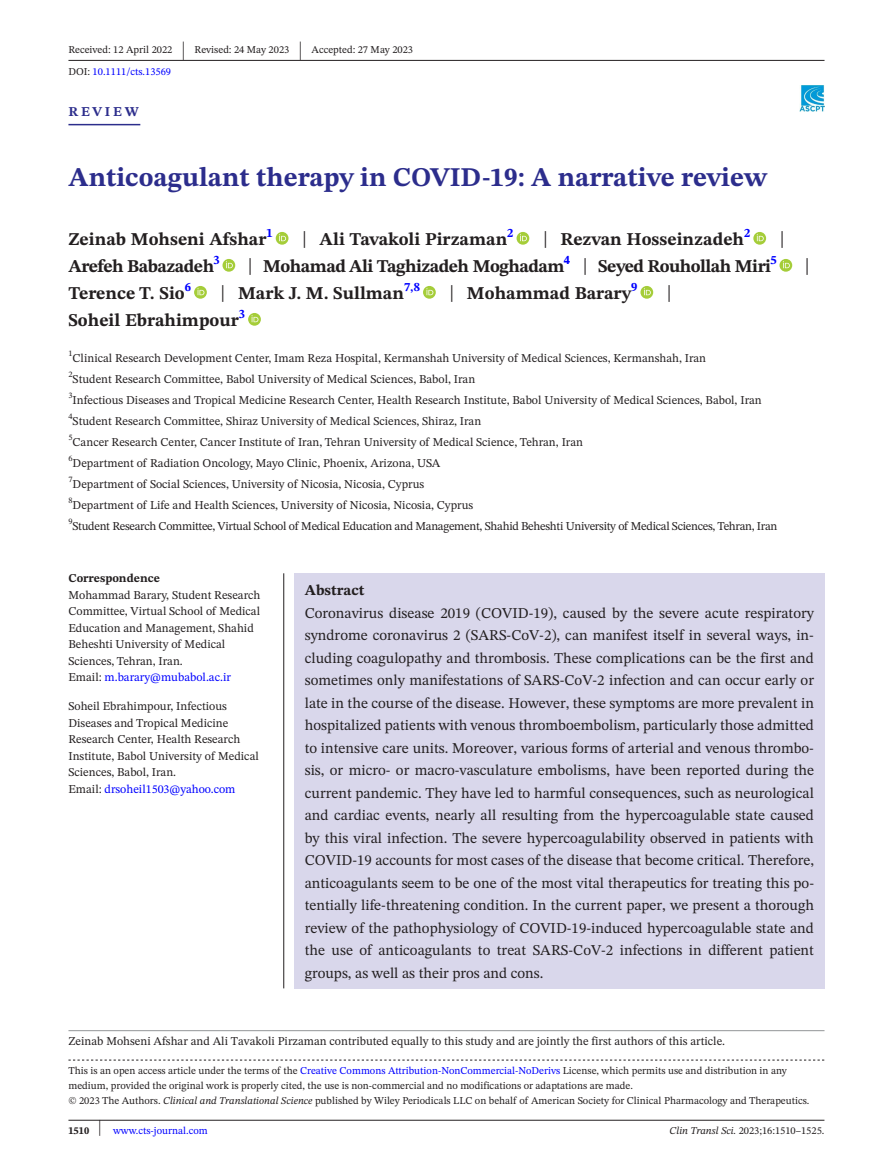
<style>
.page{position:relative;width:893px;height:1174px;background:#fff}
.page>*{position:absolute;margin:0;border:0;box-sizing:border-box;transform-origin:0 0}
.t1{font:700 27px "STIX Two Text";color:#2c2d8c}
.t2{font:25.65px "STIX Two Text";color:#231f20;scale:.49 1}
.t3{font:23.4px "STIX Two Text";color:#231f20;scale:.77 1}
.t4{font:700 18px "STIX Two Text";color:#231f20}
.t5{font:700 18px/27px "STIX Two Text";letter-spacing:-.03em;color:#231f20}
.t6{font:15px/22.5px "STIX Two Text";color:#231f20;text-align:justify}
.t7{font:700 15px "STIX Two Text";color:#231f20}
.t8{font:700 13.5px "STIX Two Text";letter-spacing:.2em;color:#2c2d8c}
.t9{font:12px/16.5px "STIX Two Text";color:#231f20}
.t10{font:12px "STIX Two Text";letter-spacing:-.025em;color:#231f20}
.t11{font:700 12px "STIX Two Text";color:#231f20}
.t12{font:10.5px/15px "STIX Two Text";color:#231f20}
.t13{font:10.5px "STIX Two Text";color:#00f}
.t14{font:8.4px "STIX Two Text";color:#231f20}
.s1{color:#231f20}
.s2{font-weight:400;font-size:23.4px}
.s3{color:#00f}
.s4{font-style:italic}
.s5{font-weight:700;color:#231f20}
.s6{font-size:22.2px;color:#231f20}
</style>
<div class="page">
<hr style="left:68px;top:1119px;width:756px;height:1px;background:#231f20">
<img style="left:799px;top:85px;width:25px;height:26px">
<hr style="left:68px;top:60px;width:756px;height:1px;background:#231f20">
<hr style="left:68px;top:124px;width:72px;height:1px;background:#2c2d8c">
<svg style="left:276px;top:232px;width:12px;height:13px"></svg>
<svg style="left:279px;top:234px;width:7px;height:7px"></svg>
<svg style="left:517px;top:232px;width:12px;height:13px"></svg>
<svg style="left:520px;top:234px;width:7px;height:7px"></svg>
<svg style="left:753px;top:232px;width:13px;height:13px"></svg>
<svg style="left:757px;top:234px;width:7px;height:7px"></svg>
<svg style="left:222px;top:259px;width:13px;height:13px"></svg>
<svg style="left:226px;top:261px;width:7px;height:7px"></svg>
<svg style="left:779px;top:259px;width:13px;height:13px"></svg>
<svg style="left:783px;top:261px;width:7px;height:7px"></svg>
<svg style="left:194px;top:286px;width:13px;height:13px"></svg>
<svg style="left:197px;top:288px;width:7px;height:7px"></svg>
<svg style="left:423px;top:286px;width:13px;height:13px"></svg>
<svg style="left:426px;top:288px;width:7px;height:7px"></svg>
<svg style="left:640px;top:286px;width:13px;height:13px"></svg>
<svg style="left:644px;top:288px;width:7px;height:7px"></svg>
<svg style="left:248px;top:313px;width:13px;height:13px"></svg>
<svg style="left:252px;top:315px;width:6px;height:7px"></svg>
<svg style="left:68px;top:1059px;width:756px;height:1px"></svg>
<hr style="left:68px;top:1030px;width:756px;height:1px;background:#939598">
<div style="left:294px;top:573px;width:530px;height:415px;background:#d9d7eb"></div>
<hr style="left:283px;top:573px;width:1px;height:415px;background:#231f20">
<p class="t12" style="left:68px;top:42px;width:106px">Received: 12 April 2022</p>
<h2 class="t2" style="left:182px;top:32px;width:8px">|</h2>
<p class="t12" style="left:195px;top:42px;width:96px">Revised: 24 May 2023</p>
<h2 class="t2" style="left:299px;top:32px;width:8px">|</h2>
<p class="t12" style="left:312px;top:42px;width:103px">Accepted: 27 May 2023</p>
<p class="t13" style="left:68px;top:64px;width:104px"><span class="s1">DOI:</span> 10.1111/cts.13569</p>
<p class="t8" style="left:68px;top:101px;width:72px">REVIEW</p>
<h1 class="t1" style="left:68px;top:158px;width:700px">Anticoagulant therapy in COVID-19: A narrative review</h1>
<p class="t4" style="left:68px;top:226px;width:206px">Zeinab Mohseni Afshar<sup>1</sup></p>
<p class="t4" style="left:302px;top:226px;width:213px"><span class="s2">|</span> Ali Tavakoli Pirzaman<sup>2</sup></p>
<p class="t4" style="left:543px;top:226px;width:209px"><span class="s2">|</span> Rezvan Hosseinzadeh<sup>2</sup></p>
<h3 class="t3" style="left:780px;top:222px;width:8px">|</h3>
<p class="t5" style="left:68px;top:253px;width:743px">Arefeh Babazadeh<sup>3</sup> <span class="s2">|</span> Mohamad Ali Taghizadeh Moghadam<sup>4</sup> <span class="s2">|</span> Seyed Rouhollah Miri<sup>5</sup> <span class="s2">|<br></span>Terence T. Sio<sup>6</sup></p>
<p class="t4" style="left:221px;top:280px;width:201px"><span class="s2">|</span> Mark J. M. Sullman<sup>7,8</sup></p>
<p class="t4" style="left:449px;top:280px;width:189px"><span class="s2">|</span> Mohammad Barary<sup>9</sup></p>
<h3 class="t3" style="left:667px;top:276px;width:8px">|</h3>
<p class="t4" style="left:68px;top:307px;width:178px">Soheil Ebrahimpour<sup>3</sup></p>
<p class="t9" style="left:68px;top:347px;width:695px;line-height:21px"><sup>1</sup>Clinical Research Development Center, Imam Reza Hospital, Kermanshah University of Medical Sciences, Kermanshah, Iran<br><sup>2</sup>Student Research Committee, Babol University of Medical Sciences, Babol, Iran<br><sup>3</sup>Infectious Diseases and Tropical Medicine Research Center, Health Research Institute, Babol University of Medical Sciences, Babol, Iran</p>
<p class="t14" style="left:68px;top:410px;width:6px">4</p>
<p class="t9" style="left:73px;top:412px;width:410px">Student Research Committee, Shiraz University of Medical Sciences, Shiraz, Iran</p>
<p class="t14" style="left:68px;top:431px;width:6px">5</p>
<p class="t9" style="left:73px;top:433px;width:512px">Cancer Research Center, Cancer Institute of Iran, Tehran University of Medical Science, Tehran, Iran</p>
<p class="t14" style="left:68px;top:452px;width:6px">6</p>
<p class="t9" style="left:73px;top:454px;width:369px">Department of Radiation Oncology, Mayo Clinic, Phoenix, Arizona, USA</p>
<p class="t14" style="left:68px;top:473px;width:6px">7</p>
<p class="t9" style="left:73px;top:475px;width:353px">Department of Social Sciences, University of Nicosia, Nicosia, Cyprus</p>
<p class="t14" style="left:68px;top:494px;width:6px">8</p>
<p class="t9" style="left:73px;top:496px;width:402px">Department of Life and Health Sciences, University of Nicosia, Nicosia, Cyprus</p>
<p class="t14" style="left:68px;top:515px;width:6px">9</p>
<p class="t10" style="left:72px;top:517px;width:706px">Student Research Committee, Virtual School of Medical Education and Management, Shahid Beheshti University of Medical Sciences, Tehran, Iran</p>
<p class="t11" style="left:68px;top:570px;width:93px">Correspondence</p>
<p class="t9" style="left:68px;top:586px;width:193px">Mohammad Barary, Student Research<br>Committee, Virtual School of Medical<br>Education and Management, Shahid<br>Beheshti University of Medical<br>Sciences, Tehran, Iran.<br>Email: <span class="s3">m.barary@mubabol.ac.ir</span></p>
<p class="t9" style="left:68px;top:697px;width:192px">Soheil Ebrahimpour, Infectious<br>Diseases and Tropical Medicine<br>Research Center, Health Research<br>Institute, Babol University of Medical<br>Sciences, Babol, Iran.<br>Email: <span class="s3">drsoheil1503@yahoo.com</span></p>
<p class="t7" style="left:305px;top:579px;width:61px">Abstract</p>
<p class="t6" style="left:305px;top:601px;width:511px">Coronavirus disease 2019 (COVID-19), caused by the severe acute respiratory syndrome coronavirus 2 (SARS-CoV-2), can manifest itself in several ways, in&shy;cluding coagulopathy and thrombosis. These complications can be the first and sometimes only manifestations of SARS-CoV-2 infection and can occur early or late in the course of the disease. However, these symptoms are more prevalent in hospitalized patients with venous thromboembolism, particularly those admitted to intensive care units. Moreover, various forms of arterial and venous thrombo&shy;sis, or micro- or macro-vasculature embolisms, have been reported during the current pandemic. They have led to harmful consequences, such as neurological and cardiac events, nearly all resulting from the hypercoagulable state caused by this viral infection. The severe hypercoagulability observed in patients with COVID-19 accounts for most cases of the disease that become critical. Therefore, anticoagulants seem to be one of the most vital therapeutics for treating this po&shy;tentially life-threatening condition. In the current paper, we present a thorough review of the pathophysiology of COVID-19-induced hypercoagulable state and the use of anticoagulants to treat SARS-CoV-2 infections in different patient groups, as well as their pros and cons.</p>
<p class="t9" style="left:68px;top:1032px;width:658px">Zeinab Mohseni Afshar and Ali Tavakoli Pirzaman contributed equally to this study and are jointly the first authors of this article.</p>
<p class="t12" style="left:68px;top:1063px;width:743px">This is an open access article under the terms of the <span class="s3">Creative Commons Attribution-NonCommercial-NoDerivs</span> License, which permits use and distribution in any medium, provided the original work is properly cited, the use is non-commercial and no modifications or adaptations are made.<br>© 2023 The Authors. <span class="s4">Clinical and Translational Science</span> published by Wiley Periodicals LLC on behalf of American Society for Clinical Pharmacology and Therapeutics.</p>
<p class="t13" style="left:68px;top:1123px;width:141px"><span class="s5">1510</span> <span class="s6">|</span> www.cts-journal.com</p>
<p class="t12" style="left:670px;top:1123px;width:156px"><span class="s4">Clin Transl Sci.</span> 2023;16:1510–1525.</p>
</div>
